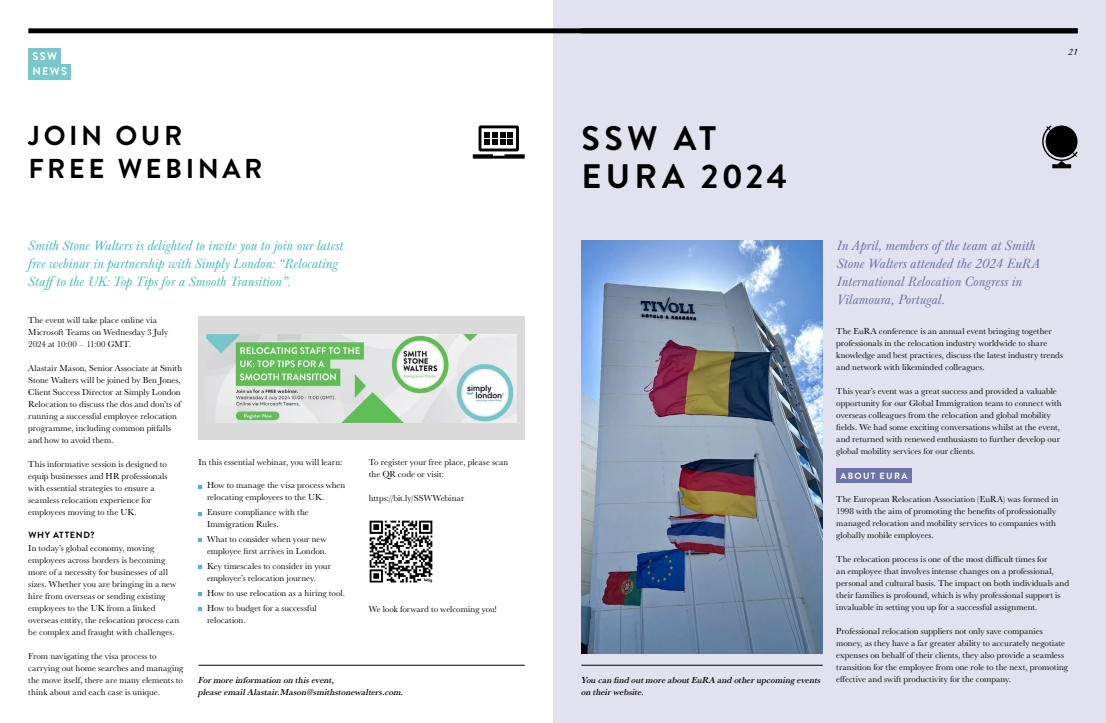
<style>
.page{position:relative;width:1106px;height:723px;background:#fff}
.page>*{position:absolute;margin:0;border:0;box-sizing:border-box;transform-origin:0 0}
.t1{font:700 34px/38px "Brandon Grotesque";letter-spacing:.12em;color:#000}
.t2{font:700 27.3px/32.5px "Brandon Grotesque";letter-spacing:.13em;color:#000}
.t3{font:italic 14px/18px "Baskerville URW";color:#4abbbd}
.t4{font:italic 14px/18px "Baskerville URW";color:#6e74a9}
.t5{font:700 11px/15.7px "Brandon Grotesque";letter-spacing:.125em;color:#fff}
.t6{font:italic 9.5px "Baskerville URW";color:#000}
.t7{font:9px/12px "Baskerville URW";color:#000}
.t8{font:italic 500 9px/12px "Baskerville URW";letter-spacing:-.005em;color:#000}
.t9{font:700 9px "Brandon Grotesque";letter-spacing:.075em;color:#000}
.t10{font:700 9px "Brandon Grotesque";letter-spacing:.145em;color:#fff}
</style>
<div class="page">
<div style="left:553px;top:0;width:553px;height:723px;background:#e2e1ef"></div>
<div style="left:198px;top:316px;width:326px;height:124px;background:#dadada"></div>
<div style="left:28px;top:28px;width:1049px;height:5px;background:#000"></div>
<div style="left:28px;top:48px;width:33px;height:16px;background:#78c7c9"></div>
<div style="left:28px;top:64px;width:43px;height:16px;background:#78c7c9"></div>
<div style="left:836px;top:469px;width:75px;height:14px;background:#6e74a9"></div>
<hr style="left:198px;top:665px;width:327px;height:1px;background:#000">
<img style="left:581px;top:240px;width:241px;height:413px">
<hr style="left:581px;top:665px;width:241px;height:1px;background:#000">
<svg style="left:1042px;top:125px;width:35px;height:43px"></svg>
<svg style="left:473px;top:125px;width:51px;height:34px"></svg>
<img style="left:206px;top:334px;width:310px;height:88px">
<img style="left:369px;top:520px;width:64px;height:63px">
<svg style="left:198px;top:485px;width:4px;height:3px"></svg>
<svg style="left:198px;top:512px;width:4px;height:3px"></svg>
<svg style="left:198px;top:539px;width:4px;height:3px"></svg>
<svg style="left:198px;top:566px;width:4px;height:3px"></svg>
<svg style="left:198px;top:592px;width:4px;height:4px"></svg>
<svg style="left:198px;top:607px;width:4px;height:4px"></svg>
<p class="t5" style="left:32px;top:48px;width:36px">SSW<br>NEWS</p>
<h2 class="t2" style="left:29px;top:120px;width:235px">JOIN OUR<br>FREE WEBINAR</h2>
<h1 class="t1" style="left:581px;top:120px;width:207px">SSW AT<br>EURA 2024</h1>
<p class="t6" style="left:1068px;top:46px;width:11px">21</p>
<h3 class="t3" style="left:28px;top:237px;width:316px">Smith Stone Walters is delighted to invite you to join our latest free webinar in partnership with Simply London: “Relocating<br>Staffto the UK: Top Tips for a Smooth Transition”.</h3>
<p class="t7" style="left:28px;top:313px;width:141px">The event will take place online via<br>Microsoft Teams on Wednesday 3 July<br>2024 at 10:00 – 11:00 GMT.</p>
<p class="t7" style="left:28px;top:361px;width:155px">Alastair Mason, Senior Associate at Smith Stone Walters will be joined by Ben Jones, Client Success Director at Simply London Relocation to discuss the dos and don’ts of running a successful employee relocation programme, including common pitfalls and how to avoid them.</p>
<p class="t7" style="left:28px;top:457px;width:141px">This informative session is designed to equip businesses and HR professionals with essential strategies to ensure a seamless relocation experience for employees moving to the UK.</p>
<p class="t9" style="left:28px;top:528px;width:68px">WHY ATTEND?</p>
<p class="t7" style="left:28px;top:541px;width:152px">In today’s global economy, moving employees across borders is becoming more of a necessity for businesses of all sizes. Whether you are bringing in a new hire from overseas or sending existing employees to the UK from a linked overseas entity, the relocation process can be complex and fraught with challenges.</p>
<p class="t7" style="left:28px;top:649px;width:157px">From navigating the visa process to carrying out home searches and managing the move itself, there are many elements to think about and each case is unique.</p>
<p class="t7" style="left:198px;top:456px;width:145px">In this essential webinar, you will learn:</p>
<p class="t7" style="left:207px;top:479px;width:140px">How to manage the visa process when relocating employees to the UK.</p>
<p class="t7" style="left:207px;top:506px;width:103px">Ensure compliance with the<br>Immigration Rules.</p>
<p class="t7" style="left:207px;top:533px;width:121px">What to consider when your new employee first arrives in London.</p>
<p class="t7" style="left:207px;top:560px;width:125px">Key timescales to consider in your employee’s relocation journey.</p>
<p class="t7" style="left:207px;top:585px;width:140px;line-height:14.8px">How to use relocation as a hiring tool.<br>How to budget for a successful</p>
<p class="t7" style="left:207px;top:613px;width:40px">relocation.</p>
<p class="t7" style="left:369px;top:456px;width:141px">To register your free place, please scan the QR code or visit:</p>
<p class="t7" style="left:369px;top:492px;width:97px">https://bit.ly/SSWWebinar</p>
<p class="t7" style="left:369px;top:603px;width:130px">We look forward to welcoming you!</p>
<p class="t8" style="left:198px;top:673px;width:207px">For more information on this event,<br>please email Alastair.Mason@smithstonewalters.com.</p>
<p class="t8" style="left:581px;top:673px;width:241px">You can find out more about EuRA and other upcoming events on their website.</p>
<h3 class="t4" style="left:836px;top:237px;width:205px">In April, members of the team at Smith Stone Walters attended the 2024 EuRA International Relocation Congress in Vilamoura, Portugal.</h3>
<p class="t7" style="left:836px;top:325px;width:228px">The EuRA conference is an annual event bringing together professionals in the relocation industry worldwide to share knowledge and best practices, discuss the latest industry trends and network with likeminded colleagues.</p>
<p class="t7" style="left:836px;top:385px;width:227px">This year’s event was a great success and provided a valuable opportunity for our Global Immigration team to connect with overseas colleagues from the relocation and global mobility fields. We had some exciting conversations whilst at the event, and returned with renewed enthusiasm to further develop our global mobility services for our clients.</p>
<p class="t7" style="left:836px;top:493px;width:224px">The European Relocation Association (EuRA) was formed in 1998 with the aim of promoting the benefits of professionally managed relocation and mobility services to companies with globally mobile employees.</p>
<p class="t7" style="left:836px;top:553px;width:234px">The relocation process is one of the most difficult times for<br>an employee that involves intense changes on a professional, personal and cultural basis. The impact on both individuals and their families is profound, which is why professional support is invaluable in setting you up for a successful assignment.</p>
<p class="t7" style="left:836px;top:625px;width:233px">Professional relocation suppliers not only save companies money, as they have a far greater ability to accurately negotiate expenses on behalf of their clients, they also provide a seamless transition for the employee from one role to the next, promoting effective and swift productivity for the company.</p>
<p class="t10" style="left:840px;top:469px;width:69px">ABOUT EURA</p>
</div>
